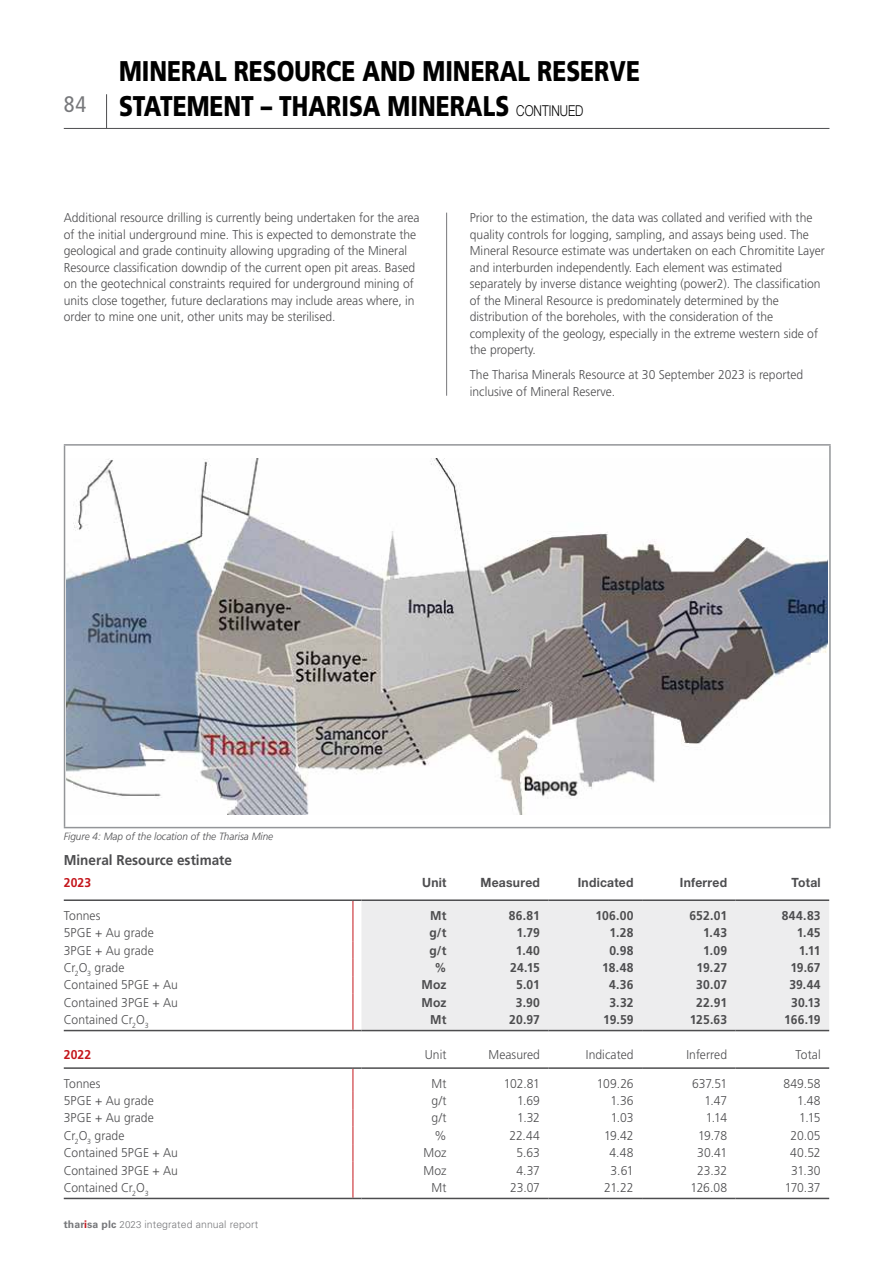
<style>
.page{position:relative;width:893px;height:1263px;background:#fff}
.page>*{position:absolute;margin:0;border:0;box-sizing:border-box;transform-origin:0 0}
.t1{font:900 28.5px/34.5px "Frutiger LT Std";color:#000;scale:.8 1}
.t2{font:condensed 22.5px "Frutiger LT Std";color:#77787b}
.t3{font:700 14.25px "Frutiger LT Std";color:#4d4d4f;scale:.95 1}
.t4{font:300 12.75px/16.5px "Frutiger LT Std";color:#4d4d4f;scale:.95 1}
.t5{font:700 12.75px "Frutiger LT Std";letter-spacing:.01em;color:#4d4d4f;scale:.95 1}
.t6{font:700 12.75px "Helvetica Neue LT Std";letter-spacing:.02em;color:#4d4d4f;scale:.95 1}
.t7{font:700 12.75px "Frutiger LT Std";letter-spacing:.015em;color:#c4161c;scale:.95 1}
.t8{font:italic 300 10.5px "Frutiger LT Std";color:#4d4d4f;scale:.95 1}
.t9{font:300 10.5px "Univers LT Std";letter-spacing:.01em;color:#77787b}
.s1{font-family:"Helvetica Neue LT Std";font-weight:300;font-size:15px}
.s2{font-weight:700}
.s3{font-weight:700;color:#c4161c}
.s4{font-size:9.75px}
</style>
<div class="page">
<hr style="left:64px;top:444px;width:767px;height:2px;background:#939598">
<hr style="left:64px;top:446px;width:1px;height:381px;background:#939598">
<hr style="left:829px;top:446px;width:2px;height:381px;background:#939598">
<hr style="left:64px;top:827px;width:767px;height:1px;background:#939598">
<img style="left:67px;top:458px;width:761px;height:356px">
<div style="left:361px;top:901px;width:468px;height:129px;background:#ededee"></div>
<hr style="left:64px;top:899px;width:289px;height:2px;background:#4d4d4f">
<hr style="left:361px;top:899px;width:94px;height:2px;background:#4d4d4f">
<hr style="left:455px;top:899px;width:94px;height:2px;background:#4d4d4f">
<hr style="left:549px;top:899px;width:93px;height:2px;background:#4d4d4f">
<hr style="left:642px;top:899px;width:94px;height:2px;background:#4d4d4f">
<hr style="left:736px;top:899px;width:93px;height:2px;background:#4d4d4f">
<hr style="left:64px;top:1030px;width:289px;height:1px;background:#4d4d4f">
<svg style="left:353px;top:899px;width:8px;height:132px"></svg>
<hr style="left:361px;top:1030px;width:94px;height:1px;background:#4d4d4f">
<hr style="left:455px;top:1030px;width:94px;height:1px;background:#4d4d4f">
<hr style="left:549px;top:1030px;width:93px;height:1px;background:#4d4d4f">
<hr style="left:642px;top:1030px;width:94px;height:1px;background:#4d4d4f">
<hr style="left:736px;top:1030px;width:93px;height:1px;background:#4d4d4f">
<hr style="left:64px;top:1067px;width:289px;height:2px;background:#4d4d4f">
<hr style="left:361px;top:1067px;width:94px;height:2px;background:#4d4d4f">
<hr style="left:455px;top:1067px;width:94px;height:2px;background:#4d4d4f">
<hr style="left:549px;top:1067px;width:93px;height:2px;background:#4d4d4f">
<hr style="left:642px;top:1067px;width:94px;height:2px;background:#4d4d4f">
<hr style="left:736px;top:1067px;width:93px;height:2px;background:#4d4d4f">
<svg style="left:353px;top:1067px;width:8px;height:132px"></svg>
<hr style="left:64px;top:1198px;width:289px;height:1px;background:#4d4d4f">
<hr style="left:361px;top:1198px;width:94px;height:1px;background:#4d4d4f">
<hr style="left:455px;top:1198px;width:94px;height:1px;background:#4d4d4f">
<hr style="left:549px;top:1198px;width:93px;height:1px;background:#4d4d4f">
<hr style="left:642px;top:1198px;width:94px;height:1px;background:#4d4d4f">
<hr style="left:736px;top:1198px;width:93px;height:1px;background:#4d4d4f">
<hr style="left:446px;top:213px;width:1px;height:183px;background:#77787b">
<hr style="left:64px;top:128px;width:765px;height:1px;background:#4d4d4f">
<hr style="left:106px;top:94px;width:1px;height:34px;background:#4d4d4f">
<h2 class="t2" style="left:64px;top:91px;width:24px">84</h2>
<h1 class="t1" style="left:119px;top:54px;width:653px">MINERAL RESOURCE AND MINERAL RESERVE<br>STATEMENT – THARISA MINERALS <span class="s1">CONTINUED</span></h1>
<p class="t4" style="left:64px;top:210px;width:376px">Additional resource drilling is currently being undertaken for the area of the initial underground mine. This is expected to demonstrate the geological and grade continuity allowing upgrading of the Mineral Resource classification downdip of the current open pit areas. Based on the geotechnical constraints required for underground mining of units close together, future declarations may include areas where, in order to mine one unit, other units may be sterilised.</p>
<p class="t4" style="left:470px;top:210px;width:375px">Prior to the estimation, the data was collated and verified with the quality controls for logging, sampling, and assays being used. The Mineral Resource estimate was undertaken on each Chromitite Layer and interburden independently. Each element was estimated separately by inverse distance weighting (power2). The classification of the Mineral Resource is predominately determined by the distribution of the boreholes, with the consideration of the complexity of the geology, especially in the extreme western side of the property.</p>
<p class="t4" style="left:470px;top:367px;width:352px">The Tharisa Minerals Resource at 30 September 2023 is reported inclusive of Mineral Reserve.</p>
<p class="t8" style="left:64px;top:831px;width:222px">Figure 4: Map of the location of the Tharisa Mine</p>
<p class="t3" style="left:64px;top:852px;width:179px">Mineral Resource estimate</p>
<p class="t7" style="left:64px;top:875px;width:30px">2023</p>
<p class="t6" style="left:422px;top:875px;width:27px">Unit</p>
<p class="t6" style="left:481px;top:875px;width:64px">Measured</p>
<p class="t6" style="left:578px;top:875px;width:60px">Indicated</p>
<p class="t6" style="left:680px;top:875px;width:51px">Inferred</p>
<p class="t6" style="left:791px;top:875px;width:32px">Total</p>
<p class="t4" style="left:64px;top:907px;width:40px">Tonnes</p>
<p class="t5" style="left:430px;top:908px;width:19px">Mt</p>
<p class="t5" style="left:509px;top:908px;width:34px">86.81</p>
<p class="t5" style="left:595px;top:908px;width:42px">106.00</p>
<p class="t5" style="left:689px;top:908px;width:41px">652.01</p>
<p class="t5" style="left:782px;top:908px;width:42px">844.83</p>
<p class="t4" style="left:64px;top:925px;width:96px">5PGE + Au grade</p>
<p class="t5" style="left:429px;top:925px;width:19px">g/t</p>
<p class="t5" style="left:517px;top:925px;width:26px">1.79</p>
<p class="t5" style="left:609px;top:925px;width:27px">1.28</p>
<p class="t5" style="left:703px;top:925px;width:27px">1.43</p>
<p class="t5" style="left:797px;top:925px;width:27px">1.45</p>
<p class="t4" style="left:64px;top:942px;width:96px">3PGE + Au grade</p>
<p class="t5" style="left:429px;top:943px;width:19px">g/t</p>
<p class="t5" style="left:516px;top:943px;width:27px">1.40</p>
<p class="t5" style="left:609px;top:943px;width:27px">0.98</p>
<p class="t5" style="left:703px;top:943px;width:27px">1.09</p>
<p class="t5" style="left:799px;top:943px;width:25px">1.11</p>
<p class="t4" style="left:64px;top:959px;width:65px">Cr<sub>2</sub>O<sub>3</sub> grade</p>
<p class="t5" style="left:434px;top:960px;width:14px">%</p>
<p class="t5" style="left:510px;top:960px;width:33px">24.15</p>
<p class="t5" style="left:602px;top:960px;width:34px">18.48</p>
<p class="t5" style="left:697px;top:960px;width:34px">19.27</p>
<p class="t5" style="left:790px;top:960px;width:33px">19.67</p>
<p class="t4" style="left:64px;top:977px;width:122px">Contained 5PGE + Au</p>
<p class="t5" style="left:421px;top:977px;width:28px">Moz</p>
<p class="t5" style="left:516px;top:977px;width:27px">5.01</p>
<p class="t5" style="left:609px;top:977px;width:27px">4.36</p>
<p class="t5" style="left:696px;top:977px;width:34px">30.07</p>
<p class="t5" style="left:789px;top:977px;width:35px">39.44</p>
<p class="t4" style="left:64px;top:994px;width:122px">Contained 3PGE + Au</p>
<p class="t5" style="left:421px;top:995px;width:28px">Moz</p>
<p class="t5" style="left:516px;top:995px;width:27px">3.90</p>
<p class="t5" style="left:609px;top:995px;width:27px">3.32</p>
<p class="t5" style="left:696px;top:995px;width:34px">22.91</p>
<p class="t5" style="left:791px;top:995px;width:33px">30.13</p>
<p class="t4" style="left:64px;top:1012px;width:91px">Contained Cr<sub>2</sub>O<sub>3</sub></p>
<p class="t5" style="left:430px;top:1012px;width:19px">Mt</p>
<p class="t5" style="left:509px;top:1012px;width:34px">20.97</p>
<p class="t5" style="left:603px;top:1012px;width:34px">19.59</p>
<p class="t5" style="left:690px;top:1012px;width:41px">125.63</p>
<p class="t5" style="left:784px;top:1012px;width:40px">166.19</p>
<p class="t7" style="left:64px;top:1047px;width:30px">2022</p>
<p class="t4" style="left:425px;top:1047px;width:24px">Unit</p>
<p class="t4" style="left:488px;top:1047px;width:56px">Measured</p>
<p class="t4" style="left:586px;top:1047px;width:52px">Indicated</p>
<p class="t4" style="left:686px;top:1047px;width:44px">Inferred</p>
<p class="t4" style="left:795px;top:1047px;width:28px">Total</p>
<p class="t4" style="left:64px;top:1075px;width:40px">Tonnes</p>
<p class="t4" style="left:432px;top:1075px;width:17px">Mt</p>
<p class="t4" style="left:504px;top:1075px;width:40px">102.81</p>
<p class="t4" style="left:597px;top:1075px;width:40px">109.26</p>
<p class="t4" style="left:692px;top:1075px;width:38px">637.51</p>
<p class="t4" style="left:783px;top:1075px;width:41px">849.58</p>
<p class="t4" style="left:64px;top:1092px;width:96px">5PGE + Au grade</p>
<p class="t4" style="left:431px;top:1092px;width:17px">g/t</p>
<p class="t4" style="left:517px;top:1092px;width:26px">1.69</p>
<p class="t4" style="left:610px;top:1092px;width:26px">1.36</p>
<p class="t4" style="left:704px;top:1092px;width:25px">1.47</p>
<p class="t4" style="left:797px;top:1092px;width:26px">1.48</p>
<p class="t4" style="left:64px;top:1110px;width:96px">3PGE + Au grade</p>
<p class="t4" style="left:431px;top:1110px;width:17px">g/t</p>
<p class="t4" style="left:517px;top:1110px;width:26px">1.32</p>
<p class="t4" style="left:611px;top:1110px;width:26px">1.03</p>
<p class="t4" style="left:706px;top:1110px;width:24px">1.14</p>
<p class="t4" style="left:799px;top:1110px;width:24px">1.15</p>
<p class="t4" style="left:64px;top:1127px;width:65px">Cr<sub>2</sub>O<sub>3</sub> grade</p>
<p class="t4" style="left:434px;top:1127px;width:14px">%</p>
<p class="t4" style="left:509px;top:1127px;width:34px">22.44</p>
<p class="t4" style="left:604px;top:1127px;width:33px">19.42</p>
<p class="t4" style="left:698px;top:1127px;width:32px">19.78</p>
<p class="t4" style="left:790px;top:1127px;width:33px">20.05</p>
<p class="t4" style="left:64px;top:1145px;width:122px">Contained 5PGE + Au</p>
<p class="t4" style="left:423px;top:1145px;width:26px">Moz</p>
<p class="t4" style="left:516px;top:1145px;width:26px">5.63</p>
<p class="t4" style="left:609px;top:1145px;width:27px">4.48</p>
<p class="t4" style="left:697px;top:1145px;width:33px">30.41</p>
<p class="t4" style="left:790px;top:1145px;width:34px">40.52</p>
<p class="t4" style="left:64px;top:1162px;width:122px">Contained 3PGE + Au</p>
<p class="t4" style="left:423px;top:1162px;width:26px">Moz</p>
<p class="t4" style="left:516px;top:1162px;width:26px">4.37</p>
<p class="t4" style="left:611px;top:1162px;width:26px">3.61</p>
<p class="t4" style="left:697px;top:1162px;width:33px">23.32</p>
<p class="t4" style="left:791px;top:1162px;width:33px">31.30</p>
<p class="t4" style="left:64px;top:1179px;width:91px">Contained Cr<sub>2</sub>O<sub>3</sub></p>
<p class="t4" style="left:432px;top:1179px;width:17px">Mt</p>
<p class="t4" style="left:510px;top:1179px;width:33px">23.07</p>
<p class="t4" style="left:604px;top:1179px;width:32px">21.22</p>
<p class="t4" style="left:691px;top:1179px;width:40px">126.08</p>
<p class="t4" style="left:785px;top:1179px;width:39px">170.37</p>
<p class="t9" style="left:64px;top:1218px;width:196px"><span class="s2">thar</span><span class="s3">i</span><span class="s2">sa plc</span> <span class="s4">2023</span> integrated annual report</p>
</div>
